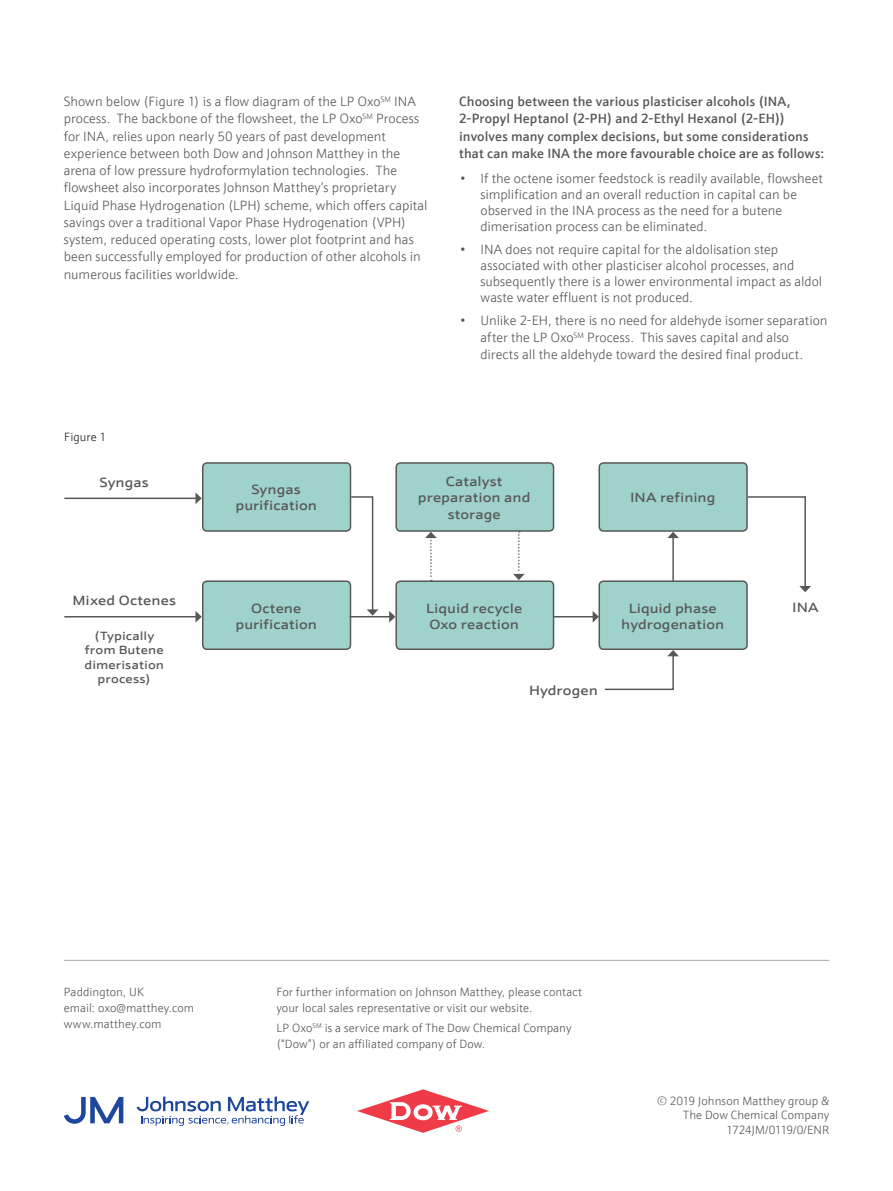
<style>
.page{position:relative;width:893px;height:1191px;background:#fff}
.page>*{position:absolute;margin:0;border:0;box-sizing:border-box;transform-origin:0 0}
.t1{font:300 13.5px/17.2px "JM Sans";color:#585857}
.t2{font:500 13.5px/17.2px "JM Sans";letter-spacing:.005em;color:#585857}
.t3{font:500 13.5px/16.2px "JM Sans Extended";letter-spacing:.005em;color:#585857;text-align:center}
.t4{font:300 12px/15.8px "JM Sans";letter-spacing:.005em;color:#585857}
.t5{font:500 12px/14.4px "JM Sans Extended";letter-spacing:.01em;color:#585857;text-align:center}
.t6{font:300 12px "JM Sans";letter-spacing:.005em;color:#231f20}
</style>
<div class="page">
<div style="left:203px;top:463px;width:147px;height:68px;background:#9ed2ca;border-radius:4px"></div>
<div style="left:202px;top:462px;width:149px;height:70px;border:2px solid #585857;border-radius:4px"></div>
<div style="left:203px;top:581px;width:147px;height:68px;background:#9ed2ca;border-radius:4px"></div>
<div style="left:202px;top:580px;width:149px;height:70px;border:2px solid #585857;border-radius:4px"></div>
<div style="left:396px;top:581px;width:157px;height:68px;background:#9ed2ca;border-radius:4px"></div>
<div style="left:395px;top:580px;width:159px;height:70px;border:2px solid #585857;border-radius:4px"></div>
<div style="left:599px;top:581px;width:148px;height:68px;background:#9ed2ca;border-radius:4px"></div>
<div style="left:598px;top:580px;width:150px;height:70px;border:2px solid #585857;border-radius:4px"></div>
<div style="left:396px;top:463px;width:157px;height:68px;background:#9ed2ca;border-radius:4px"></div>
<div style="left:395px;top:462px;width:159px;height:70px;border:2px solid #585857;border-radius:4px"></div>
<div style="left:599px;top:463px;width:148px;height:68px;background:#9ed2ca;border-radius:4px"></div>
<div style="left:598px;top:462px;width:150px;height:70px;border:2px solid #585857;border-radius:4px"></div>
<hr style="left:64px;top:616px;width:132px;height:1px;background:#585857">
<svg style="left:195px;top:611px;width:7px;height:11px"></svg>
<hr style="left:350px;top:616px;width:40px;height:1px;background:#585857">
<svg style="left:389px;top:611px;width:6px;height:11px"></svg>
<hr style="left:553px;top:616px;width:40px;height:1px;background:#585857">
<svg style="left:593px;top:611px;width:6px;height:11px"></svg>
<svg style="left:604px;top:650px;width:75px;height:41px"></svg>
<hr style="left:64px;top:497px;width:132px;height:2px;background:#585857">
<svg style="left:195px;top:492px;width:7px;height:12px"></svg>
<svg style="left:425px;top:532px;width:12px;height:49px"></svg>
<svg style="left:513px;top:531px;width:12px;height:49px"></svg>
<hr style="left:672px;top:537px;width:2px;height:45px;background:#585857">
<svg style="left:667px;top:532px;width:12px;height:6px"></svg>
<svg style="left:350px;top:495px;width:28px;height:120px"></svg>
<svg style="left:746px;top:495px;width:65px;height:97px"></svg>
<hr style="left:64px;top:960px;width:765px;height:1px;background:#a7a9ac">
<svg style="left:64px;top:1097px;width:59px;height:26px"></svg>
<svg style="left:137px;top:1096px;width:172px;height:30px"></svg>
<svg style="left:357px;top:1089px;width:132px;height:43px"></svg>
<p class="t1" style="left:64px;top:93px;width:365px">Shown below (Figure 1) is a flow diagram of the LP Oxo<sup>SM</sup> INA process. The backbone of the flowsheet, the LP Oxo<sup>SM</sup> Process for INA, relies upon nearly 50 years of past development experience between both Dow and Johnson Matthey in the arena of low pressure hydroformylation technologies. The flowsheet also incorporates Johnson Matthey’s proprietary Liquid Phase Hydrogenation (LPH) scheme, which offers capital savings over a traditional Vapor Phase Hydrogenation (VPH) system, reduced operating costs, lower plot footprint and has been successfully employed for production of other alcohols in numerous facilities worldwide.</p>
<p class="t2" style="left:459px;top:93px;width:367px">Choosing between the various plasticiser alcohols (INA, 2-Propyl Heptanol (2-PH) and 2-Ethyl Hexanol (2-EH)) involves many complex decisions, but some considerations that can make INA the more favourable choice are as follows:</p>
<p class="t1" style="left:480px;top:170px;width:344px;line-height:16.2px;text-indent:-21px">• If the octene isomer feedstock is readily available, flowsheet simplification and an overall reduction in capital can be observed in the INA process as the need for a butene dimerisation process can be eliminated.</p>
<p class="t1" style="left:480px;top:241px;width:343px;line-height:16.2px;text-indent:-21px">• INA does not require capital for the aldolisation step associated with other plasticiser alcohol processes, and subsequently there is a lower environmental impact as aldol waste water effluent is not produced.</p>
<p class="t1" style="left:480px;top:312px;width:349px;line-height:16.6px;text-indent:-21px">• Unlike 2-EH, there is no need for aldehyde isomer separation after the LP Oxo<sup>SM</sup> Process. This saves capital and also directs all the aldehyde toward the desired final product.</p>
<p class="t6" style="left:64px;top:429px;width:44px">Figure 1</p>
<p class="t3" style="left:100px;top:474px;width:51px">Syngas</p>
<p class="t3" style="left:73px;top:592px;width:105px">Mixed Octenes</p>
<p class="t5" style="left:85px;top:629px;width:81px">(Typically from Butene dimerisation process)</p>
<p class="t3" style="left:235px;top:481px;width:83px">Syngas purification</p>
<p class="t3" style="left:418px;top:473px;width:114px">Catalyst preparation and storage</p>
<p class="t3" style="left:630px;top:490px;width:87px">INA refining</p>
<p class="t3" style="left:235px;top:600px;width:83px">Octene purification</p>
<p class="t3" style="left:426px;top:600px;width:97px;text-align:left">Liquid recycle<br>Oxo reaction</p>
<p class="t3" style="left:621px;top:600px;width:104px">Liquid phase hydrogenation</p>
<p class="t3" style="left:529px;top:682px;width:70px">Hydrogen</p>
<p class="t3" style="left:792px;top:599px;width:28px">INA</p>
<p class="t4" style="left:64px;top:984px;width:132px">Paddington, UK<br>email: oxo@matthey.com www.matthey.com</p>
<p class="t4" style="left:276px;top:984px;width:307px">For further information on Johnson Matthey, please contact your local sales representative or visit our website.</p>
<p class="t4" style="left:276px;top:1019px;width:296px">LP Oxo<sup>SM</sup> is a service mark of The Dow Chemical Company (“Dow”) or an affiliated company of Dow.</p>
<p class="t4" style="left:657px;top:1093px;width:174px;line-height:14.4px;text-align:right">© 2019 Johnson Matthey group &amp;<br>The Dow Chemical Company<br>1724JM/0119/0/ENR</p>
</div>
